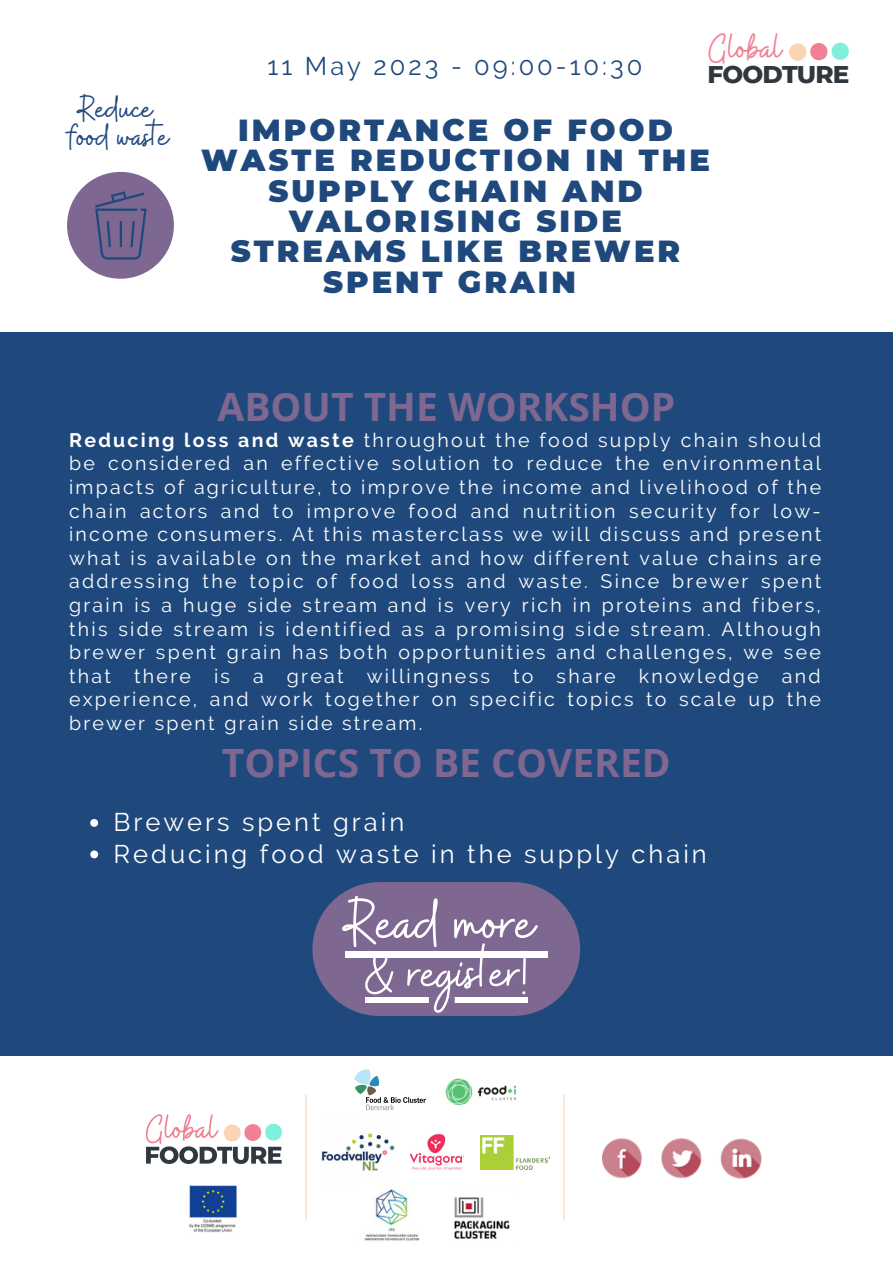
<style>
.page{position:relative;width:893px;height:1264px;background:#fff}
.page>*{position:absolute;margin:0;border:0;box-sizing:border-box;transform-origin:0 0}
.t1{font:67.8px "Buffalo";color:#fff}
.t2{font:60.3px "Buffalo";color:#fff}
.t3{font:41.4px "Buffalo";color:#ef8193}
.t4{font:700 39px "Open Sans";color:#7e6790}
.t5{font:37.2px/28.5px "Buffalo";color:#1f497d}
.t6{font:900 30.45px/30.3px "Montserrat";letter-spacing:.1em;color:#1f497d;text-align:center}
.t7{font:25.5px/31.5px "Raleway";letter-spacing:.115em;color:#fff}
.t8{font:25.5px "Raleway";letter-spacing:.115em;color:#1f497d}
.t9{font:800 24.6px "Montserrat";letter-spacing:-.035em;color:#30373f}
.t10{font:19.5px/23.5px "Raleway";letter-spacing:.115em;color:#fff;text-align:justify}
.s1{font-weight:700}
</style>
<div class="page">
<div style="left:0;top:332px;width:892px;height:723px;background:#1f497d"></div>
<svg style="left:789px;top:43px;width:59px;height:18px"></svg>
<div style="left:312px;top:882px;width:268px;height:133px;background:#7e6790;border-radius:67px"></div>
<svg style="left:90px;top:819px;width:8px;height:7px"></svg>
<svg style="left:90px;top:850px;width:8px;height:8px"></svg>
<div style="left:67px;top:172px;width:107px;height:107px;background:#7e6790;border-radius:50%"></div>
<svg style="left:95px;top:191px;width:51px;height:68px"></svg>
<hr style="left:305px;top:1094px;width:1px;height:126px;background:#fbd4b4">
<img style="left:145px;top:1114px;width:137px;height:50px">
<img style="left:189px;top:1185px;width:48px;height:47px">
<img style="left:354px;top:1069px;width:72px;height:41px">
<img style="left:445px;top:1078px;width:72px;height:28px">
<img style="left:321px;top:1133px;width:74px;height:38px">
<img style="left:410px;top:1133px;width:53px;height:37px">
<img style="left:480px;top:1135px;width:69px;height:34px">
<img style="left:364px;top:1189px;width:56px;height:52px">
<img style="left:454px;top:1197px;width:56px;height:42px">
<hr style="left:563px;top:1094px;width:1px;height:126px;background:#fbd4b4">
<img style="left:602px;top:1138px;width:41px;height:41px">
<img style="left:661px;top:1138px;width:41px;height:41px">
<img style="left:720px;top:1138px;width:42px;height:41px">
<div style="left:345px;top:951px;width:189px;height:7px;background:#fff"></div>
<div style="left:534px;top:951px;width:14px;height:7px;background:#fff"></div>
<svg style="left:365px;top:997px;width:162px;height:6px"></svg>
<h3 class="t5" style="left:69px;top:96px;width:101px">Reduce food waste</h3>
<h3 class="t8" style="left:267px;top:51px;width:376px">11 May 2023 - 09:00-10:30</h3>
<h3 class="t3" style="left:709px;top:21px;width:74px">Global</h3>
<p class="t9" style="left:707px;top:59px;width:143px">FOODTURE</p>
<h3 class="t6" style="left:201px;top:115px;width:510px">IMPORTANCE OF FOOD<br>WASTE REDUCTION IN THE<br>SUPPLY CHAIN AND<br>VALORISING SIDE<br>STREAMS LIKE BREWER<br>SPENT GRAIN</h3>
<h3 class="t4" style="left:217px;top:379px;width:459px">ABOUT THE WORKSHOP</h3>
<p class="t10" style="left:69px;top:428px;width:753px"><span class="s1">Reducing loss and waste</span> throughout the food supply chain should be considered an effective solution to reduce the environmental impacts of agriculture, to improve the income and livelihood of the chain actors and to improve food and nutrition security for low&shy;income consumers. At this masterclass we will discuss and present what is available on the market and how different value chains are addressing the topic of food loss and waste. Since brewer spent grain is a huge side stream and is very rich in proteins and fibers, this side stream is identified as a promising side stream. Although brewer spent grain has both opportunities and challenges, we see that there is a great willingness to share knowledge and experience, and work together on specific topics to scale up the brewer spent grain side stream.</p>
<h3 class="t4" style="left:222px;top:735px;width:450px">TOPICS TO BE COVERED</h3>
<h3 class="t7" style="left:113px;top:806px;width:595px">Brewers spent grain<br>Reducing food waste in the supply chain</h3>
<h1 class="t1" style="left:345px;top:879px;width:191px">Read more</h1>
<h2 class="t2" style="left:365px;top:934px;width:164px">&amp; register!</h2>
</div>
